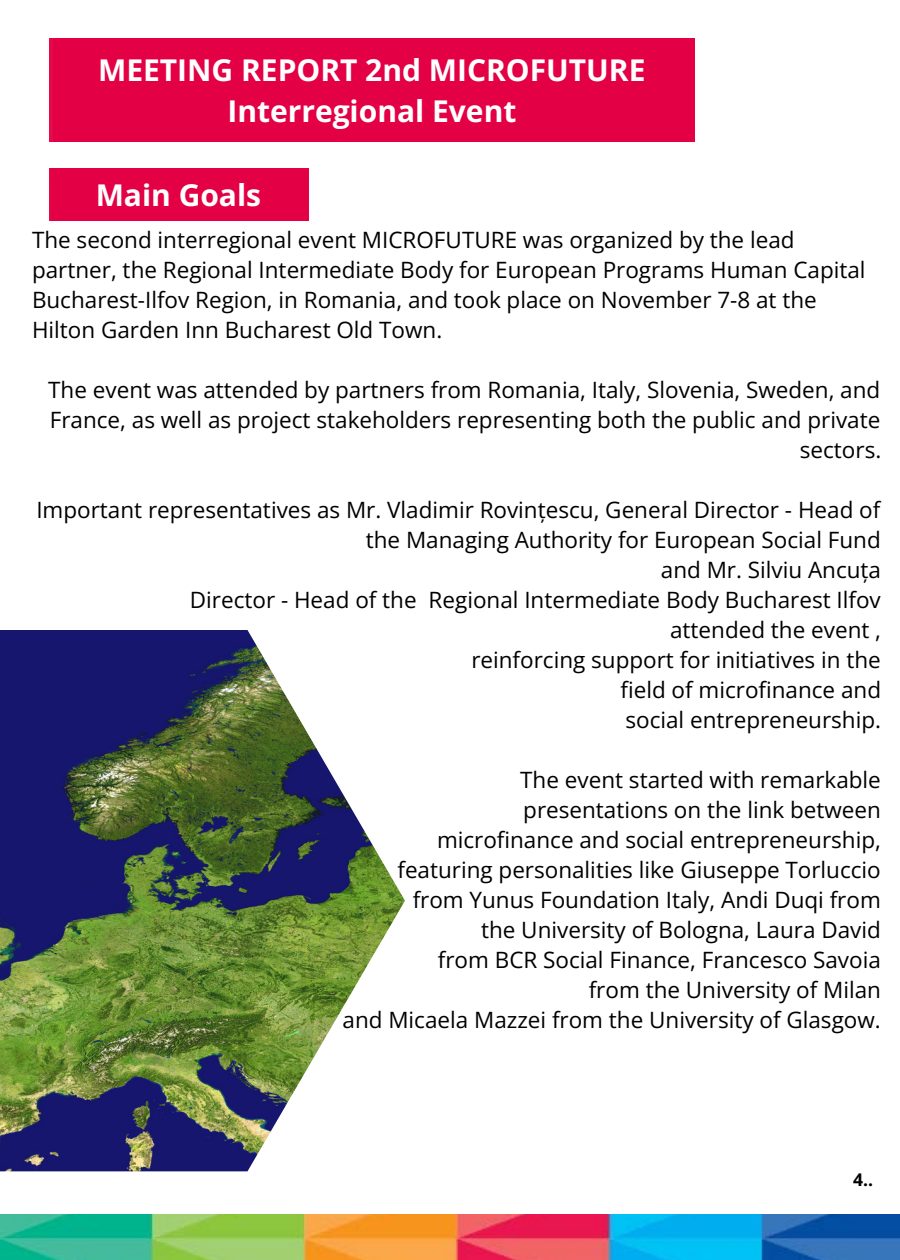
<style>
.page{position:relative;width:900px;height:1260px;background:#fff}
.page>*{position:absolute;margin:0;border:0;box-sizing:border-box;transform-origin:0 0}
.t1{font:700 30px/41.2px "Open Sans";color:#fff;text-align:center}
.t2{font:22.5px/30px "Open Sans";color:#000;text-align:right}
.t3{font:700 17.5px "Open Sans";color:#000}
</style>
<div class="page">
<div style="left:50px;top:38px;width:645px;height:103px;background:#e30045"></div>
<div style="left:50px;top:168px;width:258px;height:53px;background:#e30045"></div>
<img style="left:0;top:630px;width:405px;height:541px">
<img style="left:0;top:1214px;width:900px;height:45px">
<p class="t1" style="left:98px;top:48px;width:549px">MEETING REPORT 2nd MICROFUTURE<br>Interregional Event</p>
<p class="t1" style="left:96px;top:174px;width:167px">Main Goals</p>
<h2 class="t2" style="left:32px;top:224px;width:835px;text-align:left">The second interregional event MICROFUTURE was organized by the lead partner, the Regional Intermediate Body for European Programs Human Capital Bucharest-Ilfov Region, in Romania, and took place on November 7-8 at the Hilton Garden Inn Bucharest Old Town.</h2>
<h2 class="t2" style="left:48px;top:374px;width:835px">The event was attended by partners from Romania, Italy, Slovenia, Sweden, and<br>France, as well as project stakeholders representing both the public and private sectors.</h2>
<h2 class="t2" style="left:36px;top:494px;width:846px">Important representatives as Mr. Vladimir Rovințescu, General Director - Head of the Managing Authority for European Social Fund<br>and Mr. Silviu Ancuța<br>Director - Head of the Regional Intermediate Body Bucharest Ilfov<br>attended the event ,<br>reinforcing support for initiatives in the</h2>
<h2 class="t2" style="left:621px;top:674px;width:262px;text-align:left">field of microfinance and social entrepreneurship.</h2>
<h2 class="t2" style="left:397px;top:764px;width:485px">The event started with remarkable presentations on the link between microfinance and social entrepreneurship, featuring personalities like Giuseppe Torluccio from Yunus Foundation Italy, Andi Duqi from</h2>
<p class="t2" style="left:343px;top:914px;width:540px">the University of Bologna, Laura David<br>from BCR Social Finance, Francesco Savoia<br>from the University of Milan<br>and Micaela Mazzei from the University of Glasgow.</p>
<p class="t3" style="left:853px;top:1167px;width:21px">4..</p>
</div>
